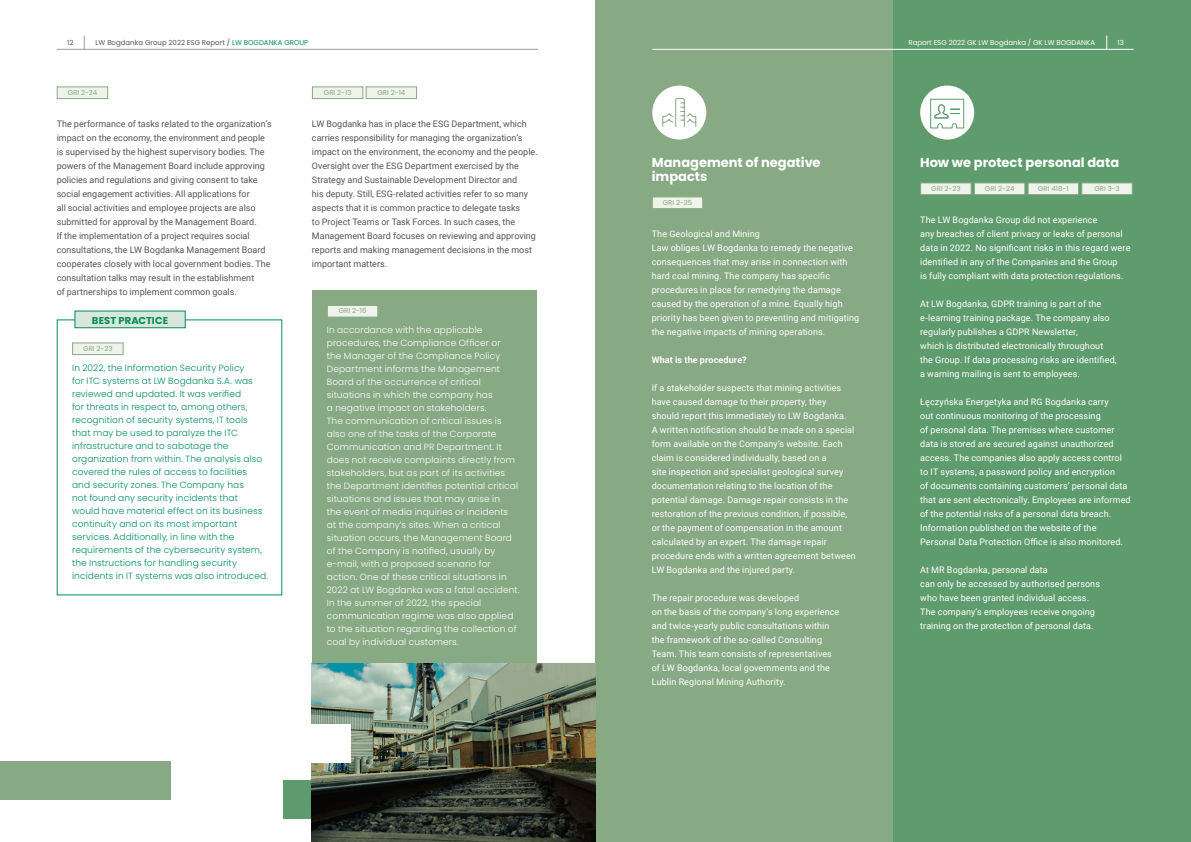
<style>
.page{position:relative;width:1191px;height:842px;background:#fff}
.page>*{position:absolute;margin:0;border:0;box-sizing:border-box;transform-origin:0 0}
.t1{font:700 13px/14px "Poppins";color:#fff}
.t2{font:700 10px "Poppins";letter-spacing:.01em;color:#008e5a}
.t3{font:9px/14px "Roboto";letter-spacing:.01em;color:#fff}
.t4{font:9px/14px "Roboto";color:#555554}
.t5{font:300 9px/13px "Poppins";letter-spacing:.015em;color:#fff}
.t6{font:300 9px/13px "Poppins";letter-spacing:.01em;color:#008e5a}
.t7{font:700 9px "Roboto";letter-spacing:.015em;color:#fff}
.t8{font:7px "Poppins";color:#87a983}
.t9{font:7px "Poppins";color:#555554}
.t10{font:7px "Poppins";color:#fff}
.s1{color:#008e5a}
</style>
<div class="page">
<div style="left:595px;top:0;width:298px;height:842px;background:#87a983"></div>
<div style="left:57px;top:86px;width:51px;height:13px;background:#eff3ea;border:1px solid #87a983"></div>
<div style="left:72px;top:342px;width:52px;height:13px;background:#eff3ea;border:1px solid #87a983"></div>
<div style="left:74px;top:311px;width:112px;height:17px;background:#d9e6dc;border:1px solid #008e5a"></div>
<div style="left:312px;top:86px;width:51px;height:13px;background:#eff3ea;border:1px solid #87a983"></div>
<div style="left:365px;top:86px;width:52px;height:13px;background:#eff3ea;border:1px solid #87a983"></div>
<div style="left:312px;top:290px;width:224px;height:400px;background:#87a983"></div>
<div style="left:327px;top:305px;width:51px;height:13px;background:#eff3ea;border:1px solid #87a983"></div>
<div style="left:283px;top:780px;width:180px;height:39px;background:#5f9c6d"></div>
<div style="left:0;top:761px;width:170px;height:38px;background:#87a983"></div>
<img style="left:312px;top:663px;width:283px;height:179px">
<div style="left:283px;top:724px;width:67px;height:38px;background:#fff"></div>
<div style="left:652px;top:196px;width:51px;height:13px;background:#eff3ea;border:1px solid #87a983"></div>
<div style="left:893px;top:0;width:298px;height:842px;background:#5f9c6d"></div>
<div style="left:920px;top:182px;width:51px;height:13px;background:#eff3ea;border:1px solid #87a983"></div>
<div style="left:974px;top:182px;width:51px;height:13px;background:#eff3ea;border:1px solid #87a983"></div>
<div style="left:1027px;top:182px;width:52px;height:13px;background:#eff3ea;border:1px solid #87a983"></div>
<div style="left:1081px;top:182px;width:51px;height:13px;background:#eff3ea;border:1px solid #87a983"></div>
<div style="left:652px;top:86px;width:54px;height:54px;background:#fff;border-radius:50%"></div>
<svg style="left:662px;top:98px;width:35px;height:29px"></svg>
<div style="left:920px;top:86px;width:54px;height:54px;background:#fff;border-radius:50%"></div>
<svg style="left:930px;top:98px;width:34px;height:31px"></svg>
<hr style="left:652px;top:49px;width:481px;height:1px;background:#fff">
<svg style="left:1106px;top:36px;width:1px;height:13px"></svg>
<hr style="left:57px;top:49px;width:481px;height:1px;background:#9b9c9c">
<svg style="left:84px;top:36px;width:1px;height:13px"></svg>
<p class="t9" style="left:67px;top:39px;width:8px">12</p>
<p class="t9" style="left:96px;top:39px;width:214px">LW Bogdanka Group 2022 ESG Report / <span class="s1">LW Bogdanka Group</span></p>
<p class="t10" style="left:908px;top:39px;width:188px">Raport ESG 2022 GK LW Bogdanka / GK LW BOGDANKA</p>
<p class="t10" style="left:1117px;top:39px;width:8px">13</p>
<p class="t8" style="left:68px;top:88px;width:31px">GRI 2-24</p>
<p class="t4" style="left:57px;top:117px;width:217px">The performance of tasks related to the organization’s impact on the economy, the environment and people is supervised by the highest supervisory bodies. The powers of the Management Board include approving policies and regulations and giving consent to take social engagement activities. All applications for<br>all social activities and employee projects are also submitted for approval by the Management Board.<br>If the implementation of a project requires social consultations, the LW Bogdanka Management Board cooperates closely with local government bodies. The consultation talks may result in the establishment<br>of partnerships to implement common goals.</p>
<p class="t2" style="left:92px;top:315px;width:78px">BEST PRACTICE</p>
<p class="t8" style="left:83px;top:344px;width:31px">GRI 2-23</p>
<p class="t6" style="left:72px;top:361px;width:197px">In 2022, the Information Security Policy<br>for ITC systems at LW Bogdanka S.A. was reviewed and updated. It was verified<br>for threats in respect to, among others, recognition of security systems, IT tools that may be used to paralyze the ITC infrastructure and to sabotage the organization from within. The analysis also covered the rules of access to facilities<br>and security zones. The Company has<br>not found any security incidents that<br>would have material effect on its business continuity and on its most important services. Additionally, in line with the requirements of the cybersecurity system, the Instructions for handling security incidents in IT systems was also introduced.</p>
<p class="t8" style="left:324px;top:88px;width:29px">GRI 2-13</p>
<p class="t8" style="left:377px;top:88px;width:29px">GRI 2-14</p>
<p class="t4" style="left:312px;top:117px;width:227px">LW Bogdanka has in place the ESG Department, which carries responsibility for managing the organization’s impact on the environment, the economy and the people.<br>Oversight over the ESG Department exercised by the Strategy and Sustainable Development Director and<br>his deputy. Still, ESG-related activities refer to so many aspects that it is common practice to delegate tasks<br>to Project Teams or Task Forces. In such cases, the Management Board focuses on reviewing and approving reports and making management decisions in the most important matters.</p>
<p class="t8" style="left:339px;top:307px;width:29px">GRI 2-16</p>
<p class="t5" style="left:327px;top:324px;width:194px">In accordance with the applicable procedures, the Compliance Officer or<br>the Manager of the Compliance Policy Department informs the Management Board of the occurrence of critical situations in which the company has<br>a negative impact on stakeholders.<br>The communication of critical issues is also one of the tasks of the Corporate Communication and PR Department. It does not receive complaints directly from stakeholders, but as part of its activities the Department identifies potential critical situations and issues that may arise in<br>the event of media inquiries or incidents at the company’s sites. When a critical situation occurs, the Management Board of the Company is notified, usually by e-mail, with a proposed scenario for action. One of these critical situations in 2022 at LW Bogdanka was a fatal accident.<br>In the summer of 2022, the special communication regime was also applied to the situation regarding the collection of coal by individual customers.</p>
<h1 class="t1" style="left:652px;top:156px;width:170px">Management of negative impacts</h1>
<p class="t8" style="left:663px;top:198px;width:31px">GRI 2-25</p>
<p class="t3" style="left:652px;top:227px;width:209px">The Geological and Mining<br>Law obliges LW Bogdanka to remedy the negative consequences that may arise in connection with hard coal mining. The company has specific procedures in place for remedying the damage caused by the operation of a mine. Equally high priority has been given to preventing and mitigating the negative impacts of mining operations.</p>
<p class="t7" style="left:652px;top:354px;width:96px">What is the procedure?</p>
<p class="t3" style="left:652px;top:381px;width:206px">If a stakeholder suspects that mining activities have caused damage to their property, they should report this immediately to LW Bogdanka.<br>A written notification should be made on a special form available on the Company’s website. Each claim is considered individually, based on a<br>site inspection and specialist geological survey documentation relating to the location of the potential damage. Damage repair consists in the restoration of the previous condition, if possible, or the payment of compensation in the amount calculated by an expert. The damage repair procedure ends with a written agreement between LW Bogdanka and the injured party.</p>
<p class="t3" style="left:652px;top:591px;width:189px">The repair procedure was developed<br>on the basis of the company’s long experience and twice-yearly public consultations within the framework of the so-called Consulting Team. This team consists of representatives of LW Bogdanka, local governments and the Lublin Regional Mining Authority.</p>
<h1 class="t1" style="left:920px;top:156px;width:200px">How we protect personal data</h1>
<p class="t8" style="left:931px;top:184px;width:31px">GRI 2-23</p>
<p class="t8" style="left:985px;top:184px;width:31px">GRI 2-24</p>
<p class="t8" style="left:1038px;top:184px;width:32px">GRI 418-1</p>
<p class="t8" style="left:1094px;top:184px;width:27px">GRI 3-3</p>
<p class="t3" style="left:920px;top:213px;width:212px">The LW Bogdanka Group did not experience<br>any breaches of client privacy or leaks of personal data in 2022. No significant risks in this regard were identified in any of the Companies and the Group<br>is fully compliant with data protection regulations.</p>
<p class="t3" style="left:920px;top:297px;width:198px">At LW Bogdanka, GDPR training is part of the e-learning training package. The company also regularly publishes a GDPR Newsletter,<br>which is distributed electronically throughout the Group. If data processing risks are identified, a warning mailing is sent to employees.</p>
<p class="t3" style="left:920px;top:395px;width:212px">Łęczyńska Energetyka and RG Bogdanka carry<br>out continuous monitoring of the processing<br>of personal data. The premises where customer data is stored are secured against unauthorized access. The companies also apply access control to IT systems, a password policy and encryption<br>of documents containing customers’ personal data that are sent electronically. Employees are informed of the potential risks of a personal data breach.<br>Information published on the website of the Personal Data Protection Office is also monitored.</p>
<p class="t3" style="left:920px;top:563px;width:181px">At MR Bogdanka, personal data<br>can only be accessed by authorised persons who have been granted individual access.<br>The company’s employees receive ongoing training on the protection of personal data.</p>
</div>
